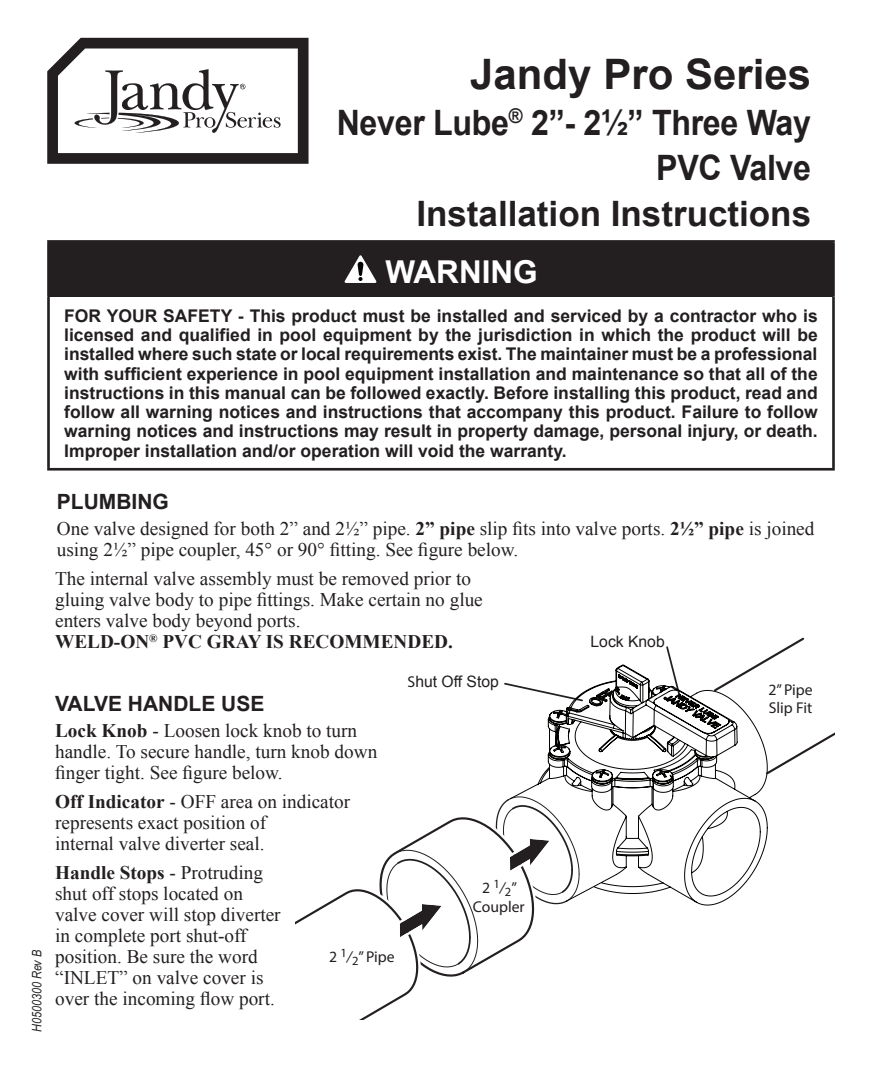
<style>
.page{position:relative;width:882px;height:1071px;background:#fff}
.page>*{position:absolute;margin:0;border:0;box-sizing:border-box;transform-origin:0 0}
.t1{font:700 42px "Arial";color:#231f20}
.t2{font:700 35px/45.5px "Arial";color:#231f20;text-align:right;scale:.92 1}
.t3{font:700 31.5px "Arial";color:#fff}
.t4{font:700 21px "Arial";color:#231f20}
.t5{font:19.25px/21px "Times New Roman";color:#231f20}
.t6{font:700 17.5px/19.2px "Arial";color:#231f20;text-align:justify}
.t7{font:15.75px/18.9px "Myriad Pro";color:#231f20;text-align:center}
.t8{font:15.75px "Arial";color:#231f20}
.t9{font:italic 13.12px "Arial Narrow";letter-spacing:-.01em;color:#231f20}
.s1{font-weight:700}
.s2{font-style:italic}
.s3{font-family:"Myriad Pro"}
</style>
<div class="page">
<svg style="left:47px;top:38px;width:262px;height:126px"></svg>
<div style="left:49px;top:241px;width:784px;height:56px;background:#231f20"></div>
<hr style="left:47px;top:240px;width:788px;height:3px;background:#231f20">
<hr style="left:47px;top:243px;width:3px;height:54px;background:#231f20">
<hr style="left:832px;top:243px;width:3px;height:54px;background:#231f20">
<hr style="left:47px;top:297px;width:3px;height:171px;background:#231f20">
<hr style="left:832px;top:297px;width:3px;height:171px;background:#231f20">
<hr style="left:47px;top:468px;width:788px;height:3px;background:#231f20">
<svg style="left:344px;top:255px;width:33px;height:28px"></svg>
<svg style="left:768px;top:637px;width:36px;height:24px"></svg>
<svg style="left:768px;top:732px;width:67px;height:42px"></svg>
<svg style="left:296px;top:799px;width:239px;height:221px"></svg>
<svg style="left:504px;top:682px;width:5px;height:4px"></svg>
<svg style="left:509px;top:646px;width:259px;height:260px"></svg>
<p class="t9" style="left:29px;top:1032px;width:83px;rotate:-90deg">H0500300 Rev B</p>
<h1 class="t1" style="left:470px;top:47px;width:342px">Jandy Pro Series</h1>
<h2 class="t2" style="left:337px;top:101px;width:517px">Never Lube<sup>®</sup> 2”- 2½” Three Way<br>PVC Valve<br>Installation Instructions</h2>
<h3 class="t3" style="left:386px;top:251px;width:154px">WARNING</h3>
<p class="t6" style="left:64px;top:307px;width:755px">FOR YOUR SAFETY - This product must be installed and serviced by a contractor who is licensed and qualified in pool equipment by the jurisdiction in which the product will be installed where such state or local requirements exist. The maintainer must be a professional with sufficient experience in pool equipment installation and maintenance so that all of the instructions in this manual can be followed exactly. Before installing this product, read and follow all warning notices and instructions that accompany this product. Failure to follow warning notices and instructions may result in property damage, personal injury, or death.<br>Improper installation and/or operation will void the warranty.</p>
<p class="t4" style="left:57px;top:488px;width:113px">PLUMBING</p>
<p class="t5" style="left:57px;top:518px;width:759px">One valve designed for both 2” and 2½” pipe. <span class="s1">2” pipe</span> slip fits into valve ports. <span class="s1">2½” pipe</span> is joined using 2½” pipe coupler, 45° or 90° fitting. See figure below.</p>
<p class="t5" style="left:55px;top:568px;width:429px">The internal valve assembly must be removed prior to gluing valve body to pipe fittings. Make certain no glue enters valve body beyond ports.<br><span class="s1">WELD-ON</span><sup>®</sup> <span class="s1">PVC GRAY IS RECOMMENDED.</span></p>
<p class="t8" style="left:591px;top:631px;width:76px">Lock Knob</p>
<p class="t4" style="left:55px;top:690px;width:211px">VALVE HANDLE USE</p>
<p class="t5" style="left:55px;top:720px;width:324px"><span class="s1">Lock Knob</span> - Loosen lock knob to turn handle. To secure handle, turn knob down finger tight. See figure below.</p>
<p class="t5" style="left:55px;top:791px;width:297px"><span class="s1">Off Indicator</span> - OFF area on indicator represents exact position of<br>internal valve diverter seal.</p>
<p class="t5" style="left:55px;top:862px;width:227px"><span class="s1">Handle Stops</span> - Protruding shut off stops located on valve cover will stop diverter in complete port shut-off position. Be sure the word “INLET” on valve cover is over the incoming flow port.</p>
<p class="t7" style="left:329px;top:947px;width:67px">2 <sup>1</sup><span class="s2">/</span><sub>2</sub>” Pipe</p>
<p class="t8" style="left:408px;top:671px;width:93px"><span class="s3">S</span>hut Off Stop</p>
<p class="t7" style="left:473px;top:878px;width:53px">2 <sup>1</sup><span class="s2">/</span><sub>2</sub>”<br>Coupler</p>
<p class="t7" style="left:768px;top:680px;width:46px;text-align:left">2” Pipe<br>Slip Fit</p>
</div>
